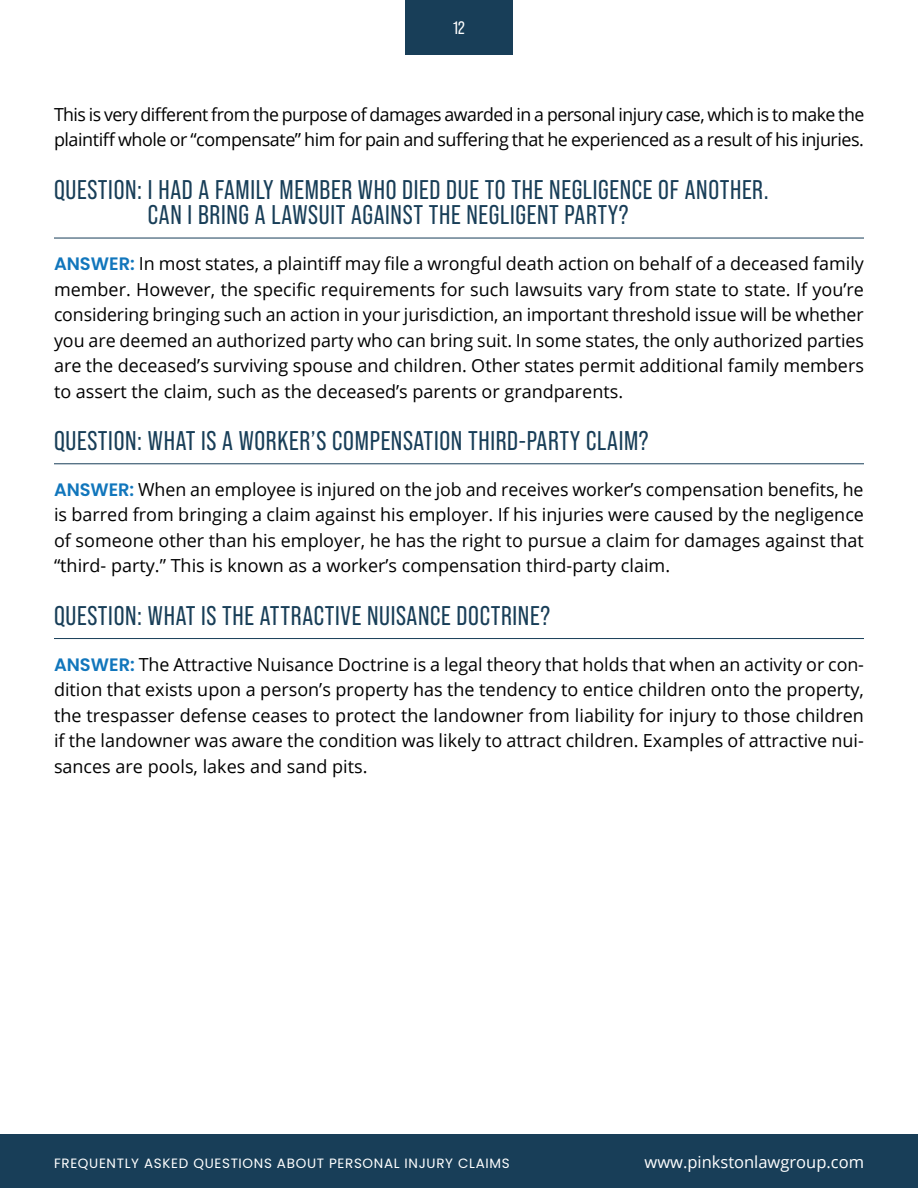
<style>
.page{position:relative;width:918px;height:1188px;background:#fff}
.page>*{position:absolute;margin:0;border:0;box-sizing:border-box;transform-origin:0 0}
.H1_-_Heading_1{font:27px/25.5px "Bebas Neue Pro";letter-spacing:.025em;color:#183e58}
.P1_1_-_Basic_Paragra{font:18px/25.5px "Open Sans";letter-spacing:-.025em;color:#000;text-align:justify}
.t1{font:18px "Bebas Neue Pro";color:#fff}
.t2{font:16.5px "Open Sans";color:#fff}
.t3{font:13.5px "Poppins";letter-spacing:.05em;color:#fff}
.s1{font-family:"Poppins";font-weight:600;color:#1176bc}
</style>
<div class="page">
<div style="left:405px;top:0;width:108px;height:54px;background:#183e58"></div>
<div style="left:0;top:1134px;width:918px;height:54px;background:#183e58"></div>
<hr style="left:54px;top:238px;width:810px;height:1px;background:#183e58">
<hr style="left:54px;top:464px;width:810px;height:1px;background:#183e58">
<hr style="left:54px;top:638px;width:810px;height:1px;background:#183e58">
<p class="t1" style="left:453px;top:18px;width:13px">12</p>
<p class="P1_1_-_Basic_Paragra" style="left:54px;top:101px;width:812px">This is very different from the purpose of damages awarded in a personal injury case, which is to make the plaintiff whole or “compensate” him for pain and suffering that he experienced as a result of his injuries.</p>
<p class="H1_-_Heading_1" style="left:148px;top:177px;width:622px;text-indent:-94px">QUESTION: I HAD A FAMILY MEMBER WHO DIED DUE TO THE NEGLIGENCE OF ANOTHER.<br>CAN I BRING A LAWSUIT AGAINST THE NEGLIGENT PARTY?</p>
<p class="P1_1_-_Basic_Paragra" style="left:54px;top:250px;width:812px"><span class="s1">ANSWER:</span> In most states, a plaintiff may file a wrongful death action on behalf of a deceased family member. However, the specific requirements for such lawsuits vary from state to state. If you’re considering bringing such an action in your jurisdiction, an important threshold issue will be whether you are deemed an authorized party who can bring suit. In some states, the only authorized parties are the deceased’s surviving spouse and children. Other states permit additional family members to assert the claim, such as the deceased’s parents or grandparents.</p>
<p class="H1_-_Heading_1" style="left:54px;top:428px;width:596px">QUESTION: WHAT IS A WORKER’S COMPENSATION THIRD-PARTY CLAIM?</p>
<p class="P1_1_-_Basic_Paragra" style="left:54px;top:476px;width:812px"><span class="s1">ANSWER:</span> When an employee is injured on the job and receives worker’s compensation benefits, he is barred from bringing a claim against his employer. If his injuries were caused by the negligence of someone other than his employer, he has the right to pursue a claim for damages against that “third- party.” This is known as a worker’s compensation third-party claim.</p>
<p class="H1_-_Heading_1" style="left:54px;top:603px;width:498px">QUESTION: WHAT IS THE ATTRACTIVE NUISANCE DOCTRINE?</p>
<p class="P1_1_-_Basic_Paragra" style="left:54px;top:651px;width:812px"><span class="s1">ANSWER:</span> The Attractive Nuisance Doctrine is a legal theory that holds that when an activity or con&shy;dition that exists upon a person’s property has the tendency to entice children onto the property, the trespasser defense ceases to protect the landowner from liability for injury to those children if the landowner was aware the condition was likely to attract children. Examples of attractive nui&shy;sances are pools, lakes and sand pits.</p>
<p class="t3" style="left:54px;top:1156px;width:457px">FREQUENTLY ASKED QUESTIONS ABOUT PERSONAL INJURY CLAIMS</p>
<p class="t2" style="left:645px;top:1151px;width:221px">www.pinkstonlawgroup.com</p>
</div>
